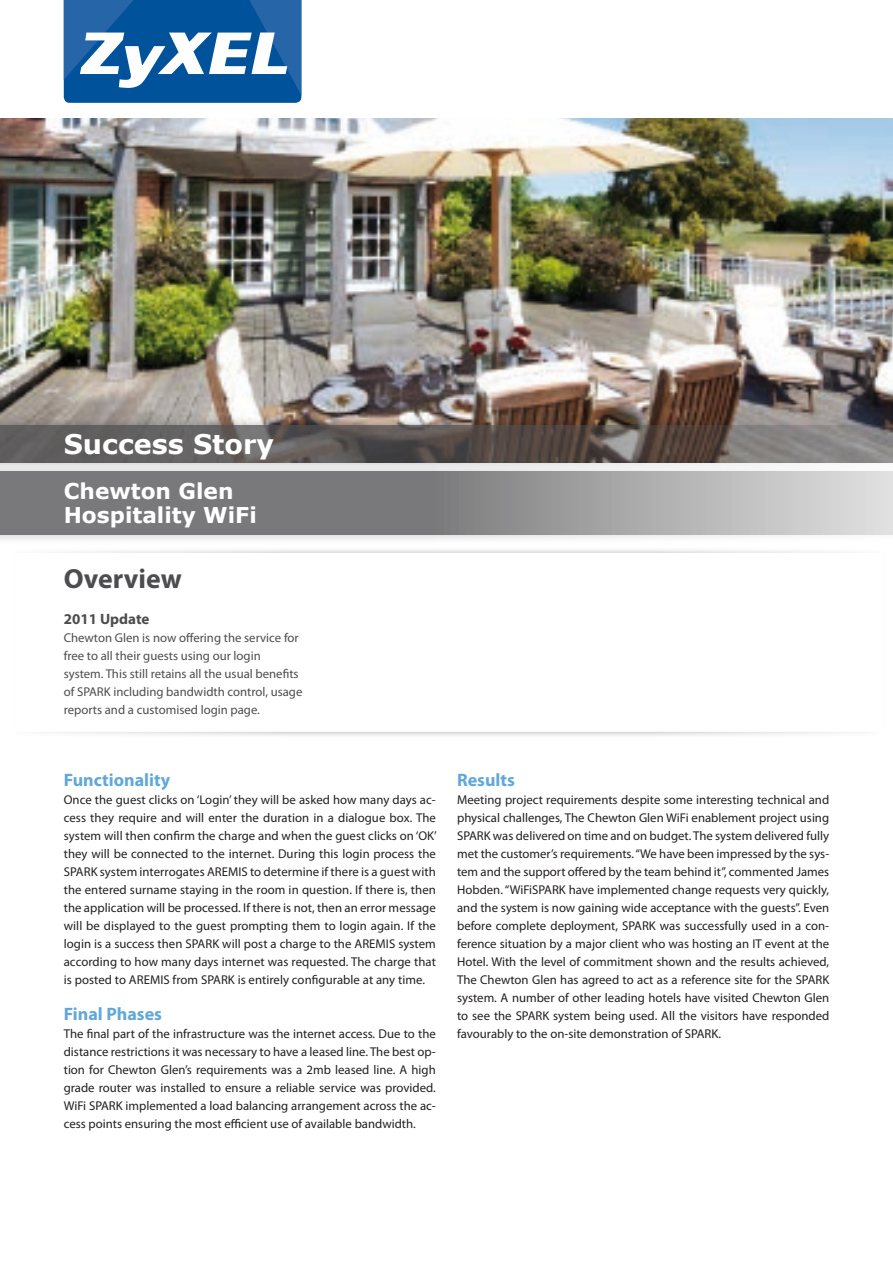
<style>
.page{position:relative;width:893px;height:1263px;background:#fff}
.page>*{position:absolute;margin:0;border:0;box-sizing:border-box;transform-origin:0 0}
.t1{font:700 27.75px "Myriad Pro";color:#4d4d4f}
.t2{font:700 27px "Verdana";color:#fff}
.t3{font:700 21.75px/24px "Verdana";color:#fff}
.t4{font:700 18px "Myriad Pro";color:#61a8d8}
.t5{font:700 15px "Myriad Pro";color:#4d4d4f}
.t6{font:12.75px/18px "Myriad Pro";color:#231f20;text-align:justify}
.t7{font:12.75px/18px "Myriad Pro";color:#4d4d4f}
</style>
<div class="page">
<svg style="left:64px;top:0;width:237px;height:103px"></svg>
<img style="left:0;top:119px;width:893px;height:295px">
<svg style="left:0;top:474px;width:893px;height:61px;background:#959596"></svg>
<img style="left:0;top:414px;width:893px;height:60px">
<svg style="left:0;top:425px;width:893px;height:38px;background:#645e5c"></svg>
<h2 class="t2" style="left:64px;top:425px;width:212px">Success Story</h2>
<h3 class="t3" style="left:64px;top:478px;width:195px">Chewton Glen<br>Hospitality WiFi</h3>
<h1 class="t1" style="left:64px;top:561px;width:120px">Overview</h1>
<p class="t5" style="left:64px;top:609px;width:87px">2011 Update</p>
<p class="t7" style="left:64px;top:628px;width:240px">Chewton Glen is now offering the service for free to all their guests using our login system. This still retains all the usual benefits of SPARK including bandwidth control, usage reports and a customised login page.</p>
<h3 class="t4" style="left:64px;top:768px;width:108px">Functionality</h3>
<p class="t6" style="left:64px;top:790px;width:375px">Once the guest clicks on ‘Login’ they will be asked how many days ac&shy;cess they require and will enter the duration in a dialogue box. The system will then confirm the charge and when the guest clicks on ‘OK’ they will be connected to the internet. During this login process the SPARK system interrogates AREMIS to determine if there is a guest with the entered surname staying in the room in question. If there is, then the application will be processed. If there is not, then an error message will be displayed to the guest prompting them to login again. If the login is a success then SPARK will post a charge to the AREMIS system according to how many days internet was requested. The charge that is posted to AREMIS from SPARK is entirely configurable at any time.</p>
<h3 class="t4" style="left:64px;top:1002px;width:100px">Final Phases</h3>
<p class="t6" style="left:64px;top:1024px;width:374px">The final part of the infrastructure was the internet access. Due to the distance restrictions it was necessary to have a leased line. The best op&shy;tion for Chewton Glen’s requirements was a 2mb leased line. A high grade router was installed to ensure a reliable service was provided.<br>WiFi SPARK implemented a load balancing arrangement across the ac&shy;cess points ensuring the most efficient use of available bandwidth.</p>
<h3 class="t4" style="left:457px;top:768px;width:59px">Results</h3>
<p class="t6" style="left:457px;top:790px;width:374px">Meeting project requirements despite some interesting technical and physical challenges, The Chewton Glen WiFi enablement project using SPARK was delivered on time and on budget. The system delivered fully met the customer’s requirements. “We have been impressed by the sys&shy;tem and the support offered by the team behind it”, commented James Hobden. “WiFiSPARK have implemented change requests very quickly, and the system is now gaining wide acceptance with the guests”. Even before complete deployment, SPARK was successfully used in a con&shy;ference situation by a major client who was hosting an IT event at the Hotel. With the level of commitment shown and the results achieved, The Chewton Glen has agreed to act as a reference site for the SPARK system. A number of other leading hotels have visited Chewton Glen to see the SPARK system being used. All the visitors have responded favourably to the on-site demonstration of SPARK.</p>
</div>
